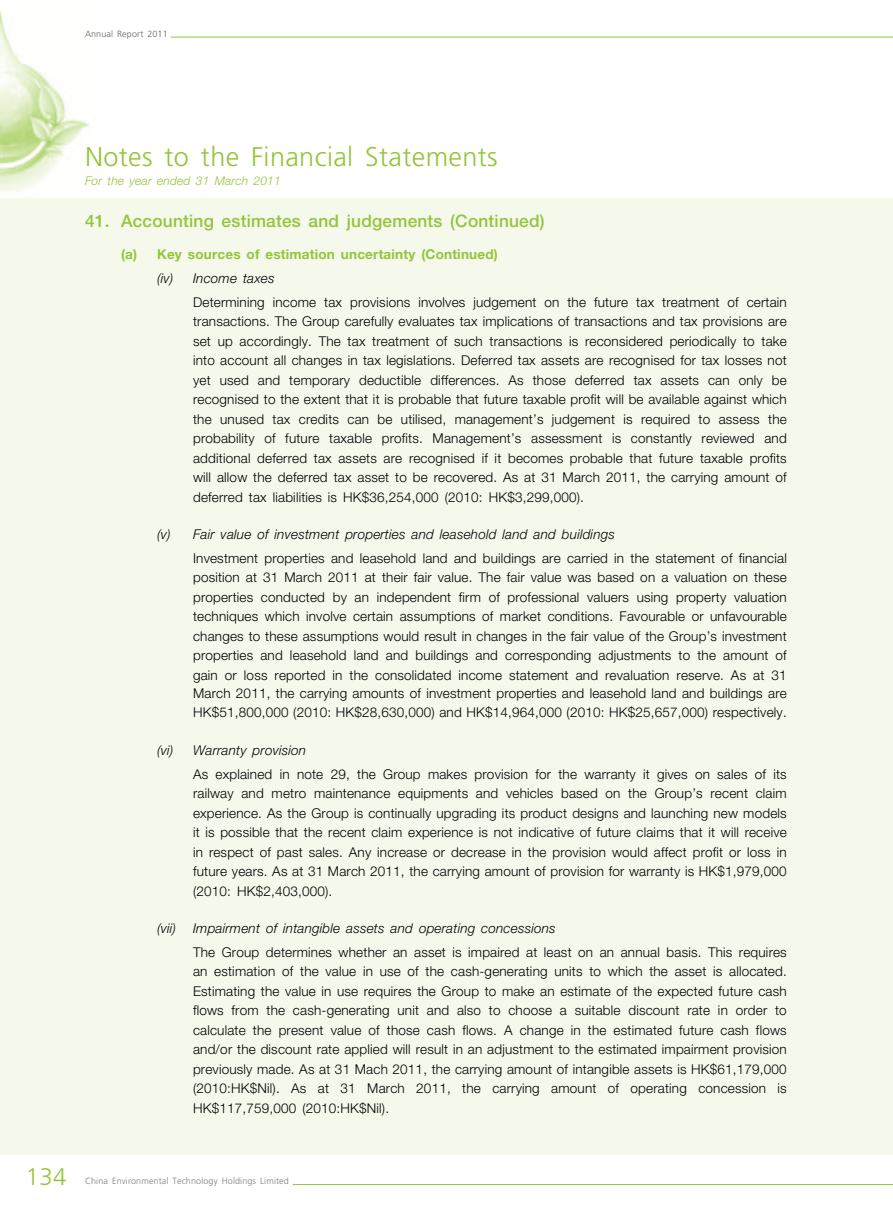
<style>
.page{position:relative;width:893px;height:1212px;background:#fff}
.page>*{position:absolute;margin:0;border:0;box-sizing:border-box;transform-origin:0 0}
.t1{font:300 27px "Frutiger LT Std";letter-spacing:.015em;color:#94c43a}
.t2{font:300 24px "Frutiger LT Std";color:#94c43a}
.t3{font:500 17.25px "Helvetica Neue LT Std";letter-spacing:.015em;color:#94c43a}
.t4{font:300 13.5px/19.5px "Helvetica Neue LT Std";letter-spacing:.015em;color:#000;text-align:justify}
.t5{font:italic 300 13.5px "Helvetica Neue LT Std";letter-spacing:.015em;color:#000}
.t6{font:700 13.5px "Helvetica Neue LT Std";letter-spacing:.015em;color:#94c43a}
.t7{font:italic 300 12px "Helvetica Neue LT Std";letter-spacing:.015em;color:#94c43a}
.t8{font:300 9px "Frutiger LT Std";letter-spacing:.015em;color:#7c7c7c}
.t9{font:300 9px "Frutiger LT Std";letter-spacing:.015em;color:#636363}
</style>
<div class="page">
<div style="left:0;top:198px;width:893px;height:957px;background:#f4f9eb"></div>
<img style="left:0;top:10px;width:90px;height:182px">
<hr style="left:171px;top:37px;width:722px;height:1px;background:#94c43a">
<hr style="left:293px;top:1184px;width:600px;height:1px;background:#94c43a">
<p class="t9" style="left:85px;top:29px;width:84px">Annual Report 2011</p>
<h1 class="t1" style="left:85px;top:141px;width:414px">Notes to the Financial Statements</h1>
<p class="t7" style="left:85px;top:173px;width:197px">For the year ended 31 March 2011</p>
<p class="t3" style="left:85px;top:210px;width:461px">41. Accounting estimates and judgements (Continued)</p>
<p class="t6" style="left:121px;top:246px;width:378px">(a) Key sources of estimation uncertainty (Continued)</p>
<p class="t5" style="left:157px;top:270px;width:119px">(iv) Income taxes</p>
<p class="t4" style="left:193px;top:292px;width:595px">Determining income tax provisions involves judgement on the future tax treatment of certain transactions. The Group carefully evaluates tax implications of transactions and tax provisions are set up accordingly. The tax treatment of such transactions is reconsidered periodically to take into account all changes in tax legislations. Deferred tax assets are recognised for tax losses not yet used and temporary deductible differences. As those deferred tax assets can only be recognised to the extent that it is probable that future taxable profit will be available against which the unused tax credits can be utilised, management’s judgement is required to assess the probability of future taxable profits. Management’s assessment is constantly reviewed and additional deferred tax assets are recognised if it becomes probable that future taxable profits will allow the deferred tax asset to be recovered. As at 31 March 2011, the carrying amount of deferred tax liabilities is HK$36,254,000 (2010: HK$3,299,000).</p>
<p class="t5" style="left:157px;top:526px;width:459px">(v) Fair value of investment properties and leasehold land and buildings</p>
<p class="t4" style="left:193px;top:548px;width:595px">Investment properties and leasehold land and buildings are carried in the statement of financial position at 31 March 2011 at their fair value. The fair value was based on a valuation on these properties conducted by an independent firm of professional valuers using property valuation techniques which involve certain assumptions of market conditions. Favourable or unfavourable changes to these assumptions would result in changes in the fair value of the Group’s investment properties and leasehold land and buildings and corresponding adjustments to the amount of gain or loss reported in the consolidated income statement and revaluation reserve. As at 31</p>
<p class="t4" style="left:193px;top:683px;width:595px">March 2011, the carrying amounts of investment properties and leasehold land and buildings are<br>HK$51,800,000 (2010: HK$28,630,000) and HK$14,964,000 (2010: HK$25,657,000) respectively.</p>
<p class="t5" style="left:157px;top:742px;width:151px">(vi) Warranty provision</p>
<p class="t4" style="left:193px;top:764px;width:595px">As explained in note 29, the Group makes provision for the warranty it gives on sales of its railway and metro maintenance equipments and vehicles based on the Group’s recent claim experience. As the Group is continually upgrading its product designs and launching new models it is possible that the recent claim experience is not indicative of future claims that it will receive in respect of past sales. Any increase or decrease in the provision would affect profit or loss in future years. As at 31 March 2011, the carrying amount of provision for warranty is HK$1,979,000 (2010: HK$2,403,000).</p>
<p class="t5" style="left:157px;top:920px;width:20px">(vii)</p>
<p class="t5" style="left:193px;top:920px;width:364px">Impairment of intangible assets and operating concessions</p>
<p class="t4" style="left:193px;top:942px;width:595px">The Group determines whether an asset is impaired at least on an annual basis. This requires an estimation of the value in use of the cash-generating units to which the asset is allocated.<br>Estimating the value in use requires the Group to make an estimate of the expected future cash flows from the cash-generating unit and also to choose a suitable discount rate in order to calculate the present value of those cash flows. A change in the estimated future cash flows and/or the discount rate applied will result in an adjustment to the estimated impairment provision previously made. As at 31 Mach 2011, the carrying amount of intangible assets is HK$61,179,000 (2010:HK$Nil). As at 31 March 2011, the carrying amount of operating concession is HK$117,759,000 (2010:HK$Nil).</p>
<h2 class="t2" style="left:26px;top:1163px;width:42px">134</h2>
<p class="t8" style="left:85px;top:1176px;width:205px">China Environmental Technology Holdings Limited</p>
</div>
